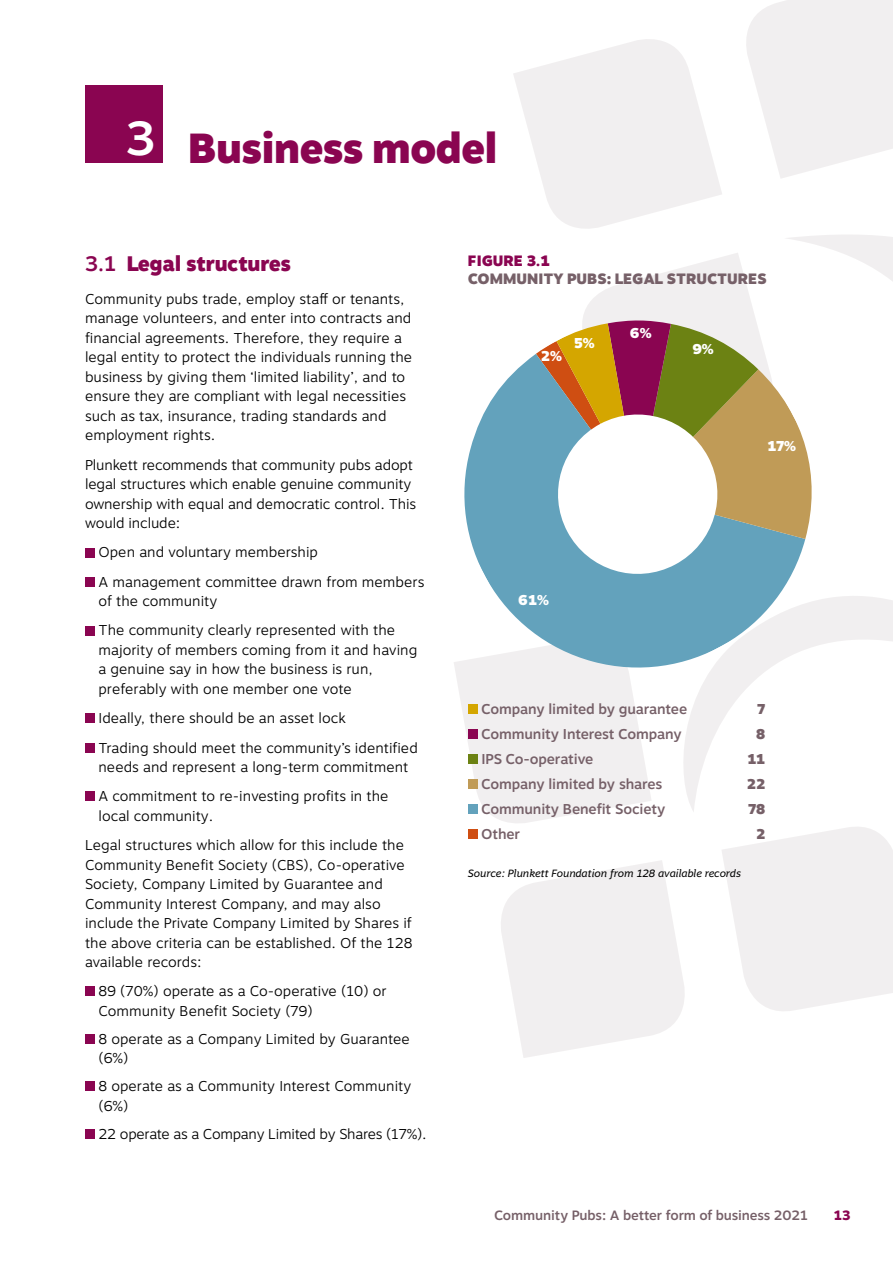
<style>
.page{position:relative;width:893px;height:1263px;background:#fff}
.page>*{position:absolute;margin:0;border:0;box-sizing:border-box;transform-origin:0 0}
.t1{font:900 42px "Motiva Sans";letter-spacing:-.02em;color:#8a0551}
.t2{font:900 21px "Motiva Sans";letter-spacing:-.01em;color:#8a0551}
.t3{font:900 15px "Motiva Sans";color:#766068}
.t4{font:900 15px "Motiva Sans";color:#8a0551}
.t5{font:300 14.25px/19.5px "Motiva Sans";color:#000}
.t6{font:500 14.25px "Motiva Sans";letter-spacing:-.01em;color:#766068}
.t7{font:300 14.25px "Motiva Sans";letter-spacing:-.02em;color:#000}
.t8{font:900 14.25px "Motiva Sans";color:#fff}
.t9{font:900 14.25px "Motiva Sans";color:#766068}
.t10{font:500 13.5px "Motiva Sans";letter-spacing:-.01em;color:#766068}
.t11{font:800 13.5px "Motiva Sans";color:#8a0551}
.t12{font:italic 10.5px "Motiva Sans";color:#000}
.s1{font-weight:500}
</style>
<div class="page">
<svg style="left:787px;top:235px;width:106px;height:46px;fill:#f1eff0"></svg>
<svg style="left:683px;top:596px;width:210px;height:216px"></svg>
<svg style="left:722px;top:827px;width:171px;height:184px"></svg>
<svg style="left:458px;top:686px;width:193px;height:137px"></svg>
<svg style="left:501px;top:860px;width:184px;height:198px"></svg>
<svg style="left:746px;top:0;width:147px;height:178px"></svg>
<svg style="left:513px;top:39px;width:209px;height:190px"></svg>
<svg style="left:454px;top:354px;width:351px;height:332px;fill:#63a2bc"></svg>
<svg style="left:536px;top:253px;width:286px;height:332px"></svg>
<div style="left:468px;top:704px;width:10px;height:10px;background:#d4a600"></div>
<div style="left:468px;top:729px;width:10px;height:10px;background:#8a0551"></div>
<div style="left:468px;top:754px;width:10px;height:10px;background:#6c8213"></div>
<div style="left:468px;top:779px;width:10px;height:10px;background:#c09b57"></div>
<div style="left:468px;top:804px;width:10px;height:10px;background:#63a2bc"></div>
<div style="left:468px;top:829px;width:10px;height:10px;background:#cf4e12"></div>
<div style="left:85px;top:85px;width:78px;height:78px;background:#8a0551"></div>
<div style="left:85px;top:547px;width:10px;height:10px;background:#8a0551"></div>
<div style="left:85px;top:577px;width:10px;height:10px;background:#8a0551"></div>
<div style="left:85px;top:625px;width:10px;height:10px;background:#8a0551"></div>
<div style="left:85px;top:713px;width:10px;height:10px;background:#8a0551"></div>
<div style="left:85px;top:742px;width:10px;height:10px;background:#8a0551"></div>
<div style="left:85px;top:791px;width:10px;height:10px;background:#8a0551"></div>
<div style="left:85px;top:986px;width:10px;height:10px;background:#8a0551"></div>
<div style="left:85px;top:1034px;width:10px;height:10px;background:#8a0551"></div>
<div style="left:85px;top:1081px;width:10px;height:10px;background:#8a0551"></div>
<div style="left:85px;top:1129px;width:10px;height:10px;background:#8a0551"></div>
<h1 class="t1" style="left:126px;top:117px;width:373px"><sup>3</sup> Business model</h1>
<h2 class="t2" style="left:85px;top:248px;width:207px"><span class="s1">3.1</span> Legal structures</h2>
<p class="t5" style="left:85px;top:289px;width:329px">Community pubs trade, employ staff or tenants, manage volunteers, and enter into contracts and financial agreements. Therefore, they require a legal entity to protect the individuals running the business by giving them ‘limited liability’, and to ensure they are compliant with legal necessities such as tax, insurance, trading standards and employment rights.</p>
<p class="t5" style="left:85px;top:455px;width:333px">Plunkett recommends that community pubs adopt legal structures which enable genuine community ownership with equal and democratic control. This would include:</p>
<p class="t5" style="left:99px;top:538px;width:327px;line-height:29.2px">Open and voluntary membership<br>A management committee drawn from members</p>
<p class="t5" style="left:99px;top:587px;width:298px;line-height:29.2px">of the community<br>The community clearly represented with the</p>
<p class="t5" style="left:99px;top:640px;width:320px">majority of members coming from it and having a genuine say in how the business is run, preferably with one member one vote</p>
<p class="t5" style="left:99px;top:704px;width:321px;line-height:29.2px">Ideally, there should be an asset lock<br>Trading should meet the community’s identified</p>
<p class="t5" style="left:99px;top:752px;width:311px;line-height:29.2px">needs and represent a long-term commitment<br>A commitment to re-investing profits in the</p>
<p class="t5" style="left:85px;top:801px;width:321px;line-height:29.2px;text-indent:13px">local community.<br>Legal structures which allow for this include the</p>
<p class="t5" style="left:85px;top:855px;width:329px">Community Benefit Society (CBS), Co-operative Society, Company Limited by Guarantee and Community Interest Company, and may also include the Private Company Limited by Shares if the above criteria can be established. Of the 128 available records:</p>
<p class="t5" style="left:99px;top:982px;width:290px">89 (70%) operate as a Co-operative (10) or<br>Community Benefit Society (79)</p>
<p class="t5" style="left:99px;top:1029px;width:313px">8 operate as a Company Limited by Guarantee (6%)</p>
<p class="t5" style="left:99px;top:1077px;width:314px">8 operate as a Community Interest Community (6%)</p>
<p class="t7" style="left:99px;top:1123px;width:330px">22 operate as a Company Limited by Shares (17%).</p>
<p class="t4" style="left:468px;top:250px;width:84px">FIGURE 3.1</p>
<p class="t3" style="left:468px;top:268px;width:300px">COMMUNITY PUBS: LEGAL STRUCTURES</p>
<p class="t8" style="left:541px;top:346px;width:23px">2%</p>
<p class="t8" style="left:574px;top:332px;width:22px">5%</p>
<p class="t8" style="left:630px;top:322px;width:23px">6%</p>
<p class="t8" style="left:693px;top:339px;width:22px">9%</p>
<p class="t8" style="left:767px;top:435px;width:30px">17%</p>
<p class="t8" style="left:518px;top:590px;width:32px">61%</p>
<p class="t6" style="left:481px;top:698px;width:208px">Company limited by guarantee</p>
<p class="t9" style="left:757px;top:698px;width:9px">7</p>
<p class="t6" style="left:481px;top:723px;width:202px">Community Interest Company</p>
<p class="t9" style="left:756px;top:723px;width:11px">8</p>
<p class="t6" style="left:481px;top:748px;width:114px">IPS Co‑operative</p>
<p class="t9" style="left:747px;top:748px;width:20px">11</p>
<p class="t6" style="left:481px;top:773px;width:183px">Company limited by shares</p>
<p class="t9" style="left:747px;top:773px;width:20px">22</p>
<p class="t6" style="left:481px;top:798px;width:186px">Community Benefit Society</p>
<p class="t9" style="left:748px;top:798px;width:18px">78</p>
<p class="t6" style="left:481px;top:823px;width:40px">Other</p>
<p class="t9" style="left:756px;top:823px;width:11px">2</p>
<p class="t12" style="left:468px;top:865px;width:275px">Source: Plunkett Foundation from 128 available records</p>
<p class="t10" style="left:494px;top:1206px;width:315px">Community Pubs: A better form of business 2021</p>
<p class="t11" style="left:834px;top:1206px;width:18px">13</p>
</div>
